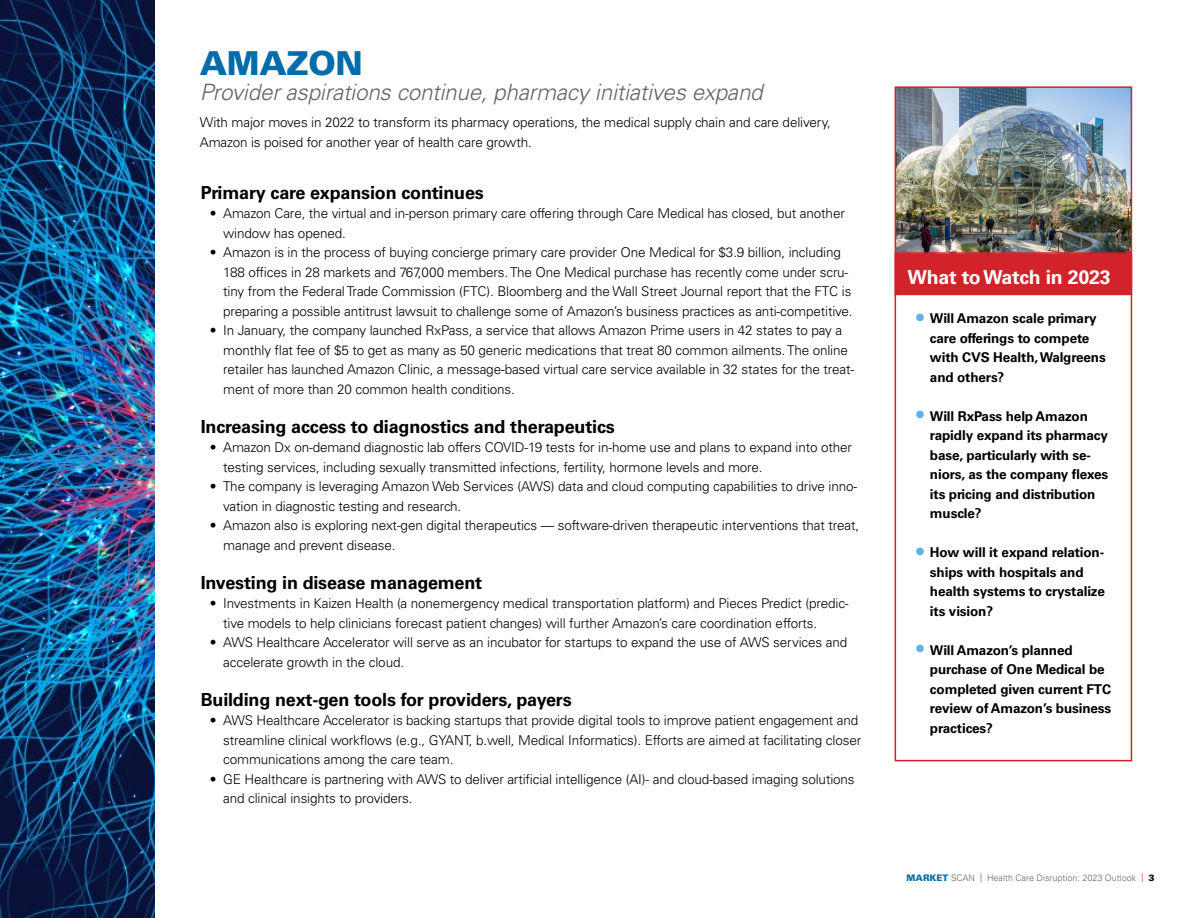
<style>
.page{position:relative;width:1188px;height:918px;background:#fff}
.page>*{position:absolute;margin:0;border:0;box-sizing:border-box;transform-origin:0 0}
.t1{font:900 33px "Univers LT Std";letter-spacing:-.01em;color:#006daa}
.t2{font:italic 300 22.5px "Univers LT Std";letter-spacing:-.01em;color:#636466}
.t3{font:700 19.5px "Univers LT Std";letter-spacing:-.01em;color:#fff}
.t4{font:700 18px "Univers LT Std";letter-spacing:-.01em;color:#000}
.t5{font:300 13.5px/19.5px "Univers LT Std";letter-spacing:-.01em;color:#000}
.t6{font:700 13.5px/19.5px "Univers LT Std";letter-spacing:-.01em;color:#000}
.t7{font:300 9px "Univers LT Std";color:#636466}
.s1{font-size:21px;color:#61b1e8}
.s2{font-weight:900;color:#006daa}
.s3{font-weight:900;color:#000}
</style>
<div class="page">
<img style="left:0;top:0;width:155px;height:918px">
<div style="left:895px;top:254px;width:237px;height:507px;border:2px solid #d2232a"></div>
<div style="left:895px;top:254px;width:237px;height:41px;background:#d2232a"></div>
<img style="left:898px;top:89px;width:231px;height:162px">
<div style="left:895px;top:86px;width:237px;height:168px;border:2px solid #d2232a"></div>
<h1 class="t1" style="left:200px;top:42px;width:165px">AMAZON</h1>
<h2 class="t2" style="left:200px;top:79px;width:564px">Provider aspirations continue, pharmacy initiatives expand</h2>
<p class="t5" style="left:200px;top:113px;width:633px">With major moves in 2022 to transform its pharmacy operations, the medical supply chain and care delivery,<br>Amazon is poised for another year of health care growth.</p>
<h3 class="t4" style="left:201px;top:182px;width:285px">Primary care expansion continues</h3>
<p class="t5" style="left:223px;top:204px;width:623px;text-indent:-14px">• Amazon Care, the virtual and in-person primary care offering through Care Medical has closed, but another window has opened.</p>
<p class="t5" style="left:223px;top:243px;width:631px;text-indent:-14px">• Amazon is in the process of buying concierge primary care provider One Medical for $3.9 billion, including 188 offices in 28 markets and 767,000 members. The One Medical purchase has recently come under scru&shy;tiny from the Federal Trade Commission (FTC). Bloomberg and the Wall Street Journal report that the FTC is preparing a possible antitrust lawsuit to challenge some of Amazon’s business practices as anti-competitive.</p>
<p class="t5" style="left:223px;top:321px;width:633px;text-indent:-14px">• In January, the company launched RxPass, a service that allows Amazon Prime users in 42 states to pay a monthly flat fee of $5 to get as many as 50 generic medications that treat 80 common ailments. The online retailer has launched Amazon Clinic, a message-based virtual care service available in 32 states for the treat&shy;ment of more than 20 common health conditions.</p>
<h3 class="t4" style="left:201px;top:416px;width:416px">Increasing access to diagnostics and therapeutics</h3>
<p class="t5" style="left:223px;top:438px;width:630px;text-indent:-14px">• Amazon Dx on-demand diagnostic lab offers COVID-19 tests for in-home use and plans to expand into other testing services, including sexually transmitted infections, fertility, hormone levels and more.</p>
<p class="t5" style="left:223px;top:477px;width:636px;text-indent:-14px">• The company is leveraging Amazon Web Services (AWS) data and cloud computing capabilities to drive inno&shy;vation in diagnostic testing and research.</p>
<p class="t5" style="left:223px;top:516px;width:637px;text-indent:-14px">• Amazon also is exploring next-gen digital therapeutics — software-driven therapeutic interventions that treat, manage and prevent disease.</p>
<h3 class="t4" style="left:201px;top:572px;width:283px">Investing in disease management</h3>
<p class="t5" style="left:223px;top:594px;width:627px;text-indent:-14px">• Investments in Kaizen Health (a nonemergency medical transportation platform) and Pieces Predict (predic&shy;tive models to help clinicians forecast patient changes) will further Amazon’s care coordination efforts.</p>
<p class="t5" style="left:223px;top:633px;width:626px;text-indent:-14px">• AWS Healthcare Accelerator will serve as an incubator for startups to expand the use of AWS services and accelerate growth in the cloud.</p>
<h3 class="t4" style="left:201px;top:689px;width:373px">Building next-gen tools for providers, payers</h3>
<p class="t5" style="left:223px;top:711px;width:640px;text-indent:-14px">• AWS Healthcare Accelerator is backing startups that provide digital tools to improve patient engagement and streamline clinical workflows (e.g., GYANT, b.well, Medical Informatics). Efforts are aimed at facilitating closer communications among the care team.</p>
<p class="t5" style="left:223px;top:769px;width:633px;text-indent:-14px">• GE Healthcare is partnering with AWS to deliver artificial intelligence (AI)- and cloud-based imaging solutions and clinical insights to providers.</p>
<h3 class="t3" style="left:908px;top:266px;width:205px">What to Watch in 2023</h3>
<p class="t6" style="left:930px;top:309px;width:177px;text-indent:-13px"><span class="s1">•</span> Will Amazon scale primary care offerings to compete with CVS Health, Walgreens and others?</p>
<p class="t6" style="left:930px;top:406px;width:180px;text-indent:-13px"><span class="s1">•</span> Will RxPass help Amazon rapidly expand its pharmacy base, particularly with se&shy;niors, as the company flexes its pricing and distribution muscle?</p>
<p class="t6" style="left:930px;top:543px;width:176px;text-indent:-13px"><span class="s1">•</span> How will it expand relation&shy;ships with hospitals and health systems to crystalize its vision?</p>
<p class="t6" style="left:930px;top:640px;width:183px;text-indent:-13px"><span class="s1">•</span> Will Amazon’s planned purchase of One Medical be completed given current FTC review of Amazon’s business practices?</p>
<p class="t7" style="left:907px;top:873px;width:249px"><span class="s2">MARKET</span> SCAN <sup>|</sup> Health Care Disruption: 2023 Outlook <sup>|</sup> <span class="s3">3</span></p>
</div>
